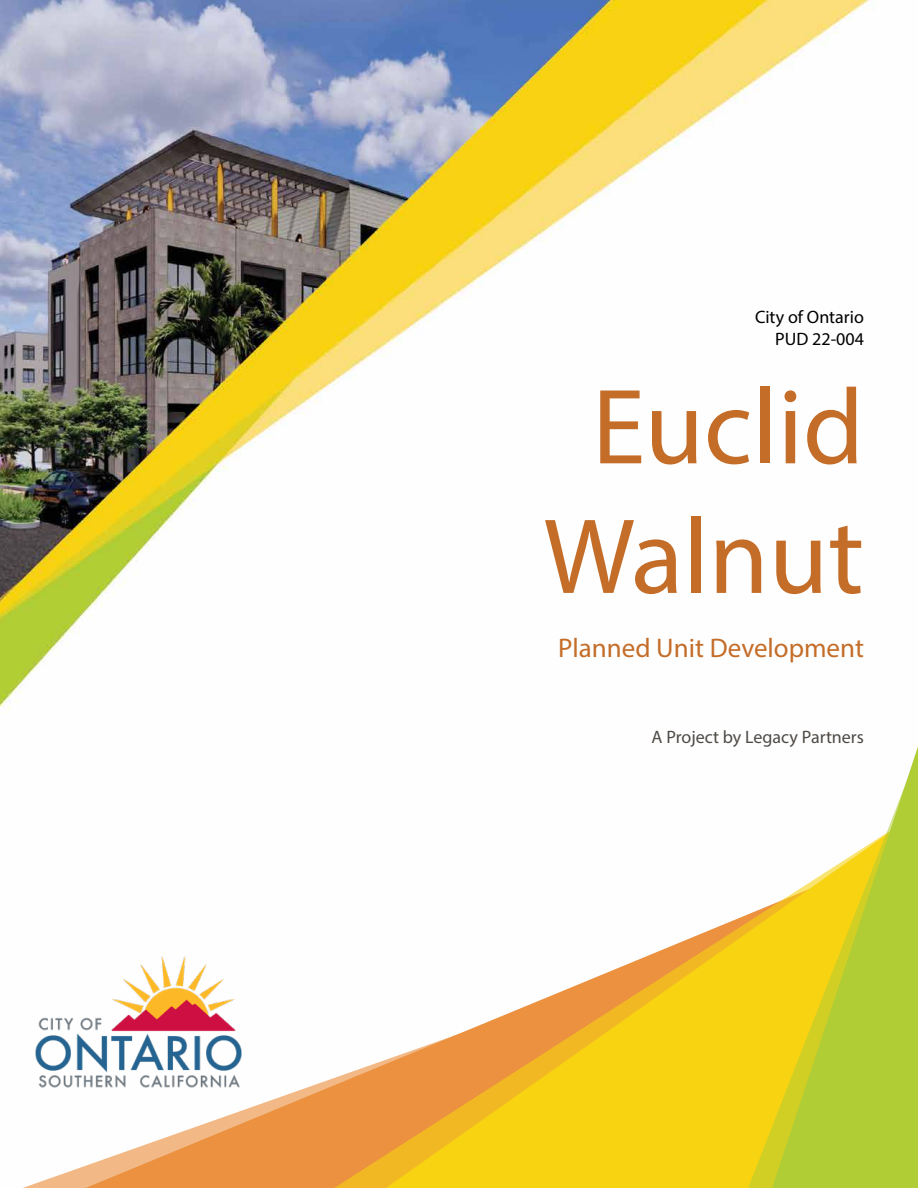
<style>
.page{position:relative;width:918px;height:1188px;background:#fff}
.page>*{position:absolute;margin:0;border:0;box-sizing:border-box;transform-origin:0 0}
.t1{font:108px/129.6px "Myriad Pro";color:#c46d29;text-align:center}
.t2{font:27px "Myriad Pro";color:#c46d29}
.t3{font:18px "Myriad Pro";color:#4e4a46}
.t4{font:18px/21.6px "Myriad Pro";color:#000;text-align:right}
</style>
<div class="page">
<img style="left:0;top:0;width:869px;height:711px">
<svg style="left:86px;top:1110px;width:158px;height:78px"></svg>
<img style="left:35px;top:956px;width:207px;height:132px">
<svg style="left:244px;top:1059px;width:143px;height:129px;fill:#eb913f"></svg>
<svg style="left:387px;top:921px;width:345px;height:267px"></svg>
<svg style="left:732px;top:562px;width:137px;height:626px"></svg>
<svg style="left:772px;top:746px;width:146px;height:442px"></svg>
<p class="t4" style="left:755px;top:306px;width:110px">City of Ontario<br>PUD 22-004</p>
<h1 class="t1" style="left:543px;top:361px;width:322px">Euclid<br>Walnut</h1>
<h2 class="t2" style="left:558px;top:631px;width:307px">Planned Unit Development</h2>
<p class="t3" style="left:652px;top:726px;width:214px">A Project by Legacy Partners</p>
</div>
